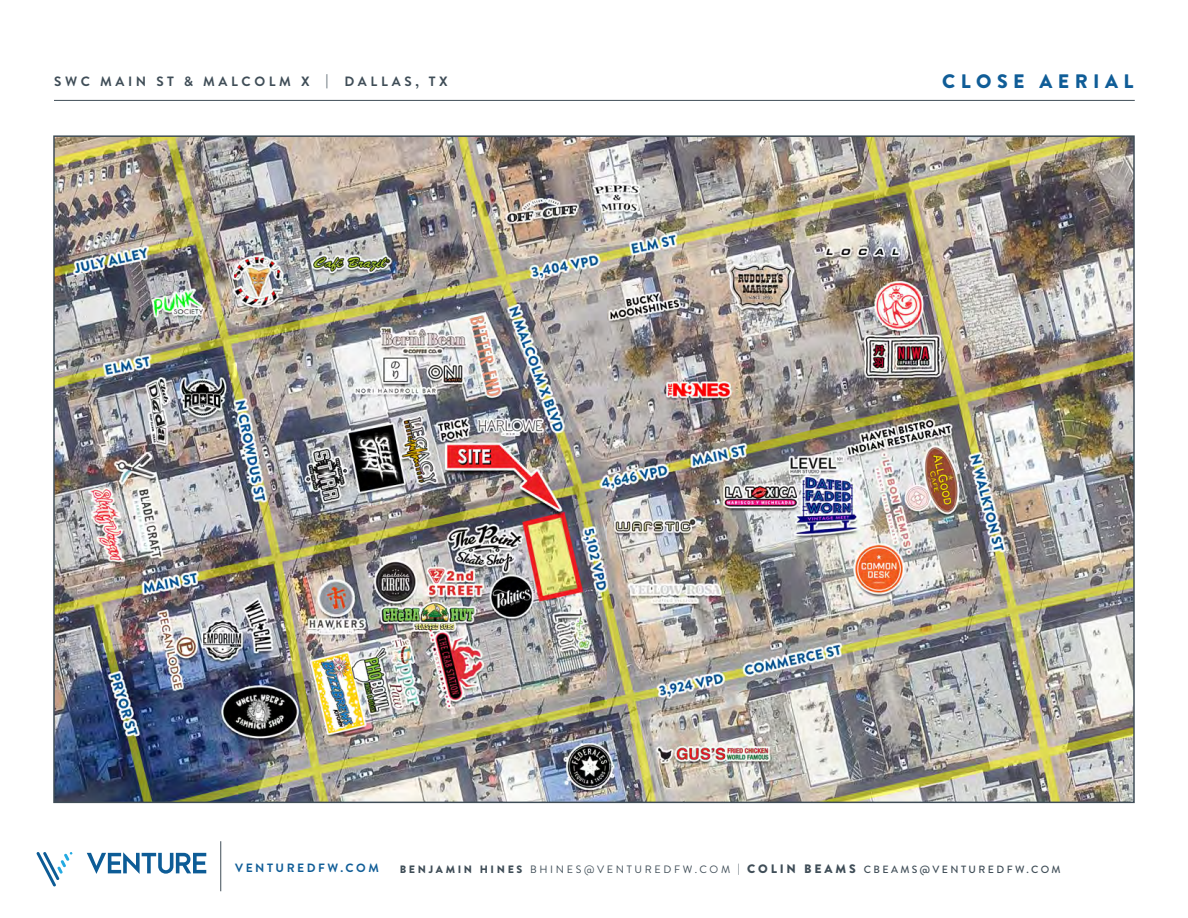
<style>
.page{position:relative;width:1188px;height:918px;background:#fff}
.page>*{position:absolute;margin:0;border:0;box-sizing:border-box;transform-origin:0 0}
.t1{font:900 19.5px "Brandon Grotesque";letter-spacing:.28em;color:#105d97}
.t2{font:700 13.5px "Brandon Grotesque";letter-spacing:.27em;color:#3f4d57}
.t3{font:700 12px "Brandon Grotesque";letter-spacing:.21em;color:#105d97}
.t4{font:10.65px "Brandon Grotesque";letter-spacing:.25em;color:#3f4d57}
.s1{font-weight:900}
.s2{font-weight:900;font-size:12.3px}
.s3{font-weight:500;font-size:10.5px}
</style>
<div class="page">
<svg style="left:37px;top:852px;width:36px;height:34px"></svg>
<svg style="left:87px;top:852px;width:119px;height:22px"></svg>
<hr style="left:220px;top:841px;width:1px;height:50px;background:#3f4d57">
<hr style="left:54px;top:100px;width:1081px;height:1px;background:#3f4d57">
<img style="left:56px;top:138px;width:1076px;height:662px">
<p class="t2" style="left:54px;top:72px;width:395px">SWC MAIN ST &amp; MALCOLM X | DALLAS, TX</p>
<p class="t1" style="left:942px;top:67px;width:193px">CLOSE AERIAL</p>
<p class="t3" style="left:235px;top:860px;width:145px">VENTUREDFW.COM</p>
<p class="t4" style="left:400px;top:862px;width:663px"><span class="s1">BENJAMIN HINES</span> BHINES@VENTUREDFW.COM | <span class="s2">COLIN BEAMS</span> <span class="s3">CBEAMS@VENTUREDFW.COM</span></p>
</div>
